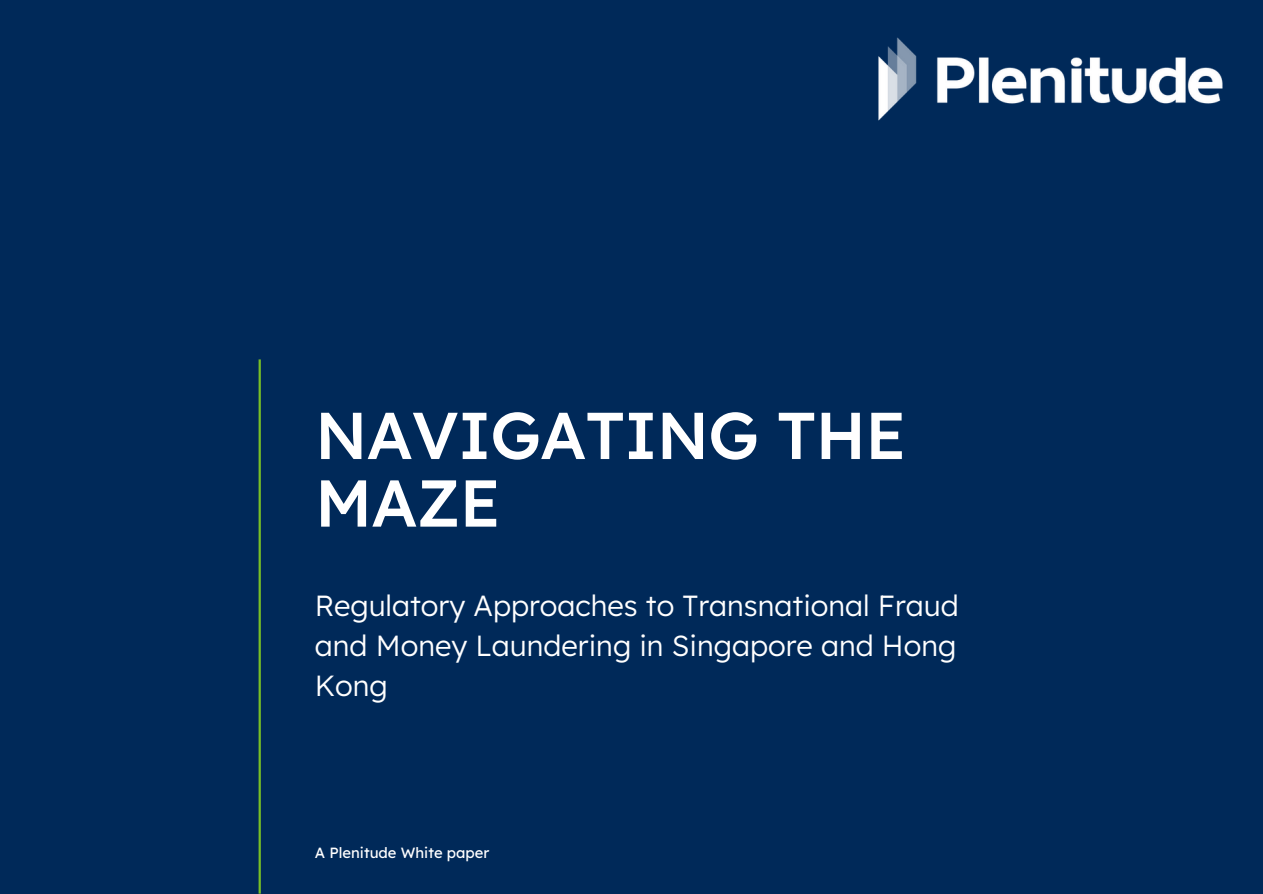
<style>
.page{position:relative;width:1263px;height:894px;background:#fff}
.page>*{position:absolute;margin:0;border:0;box-sizing:border-box;transform-origin:0 0}
.t1{font:500 66px/67.5px "Lexend";letter-spacing:-.015em;color:#fff}
.t2{font:300 29.1px/39.9px "Lexend";color:#fff;text-align:justify}
.t3{font:14.7px "Lexend";color:#fff}
</style>
<div class="page">
<div style="left:0;top:0;width:1263px;height:893px;background:#002959"></div>
<hr style="left:259px;top:359px;width:2px;height:534px;background:#78bf26">
<img style="left:878px;top:37px;width:345px;height:84px">
<h1 class="t1" style="left:315px;top:400px;width:593px">NAVIGATING THE<br>MAZE</h1>
<h2 class="t2" style="left:315px;top:585px;width:645px">Regulatory Approaches to Transnational Fraud and Money Laundering in Singapore and Hong Kong</h2>
<p class="t3" style="left:315px;top:843px;width:176px">A Plenitude White paper</p>
</div>
